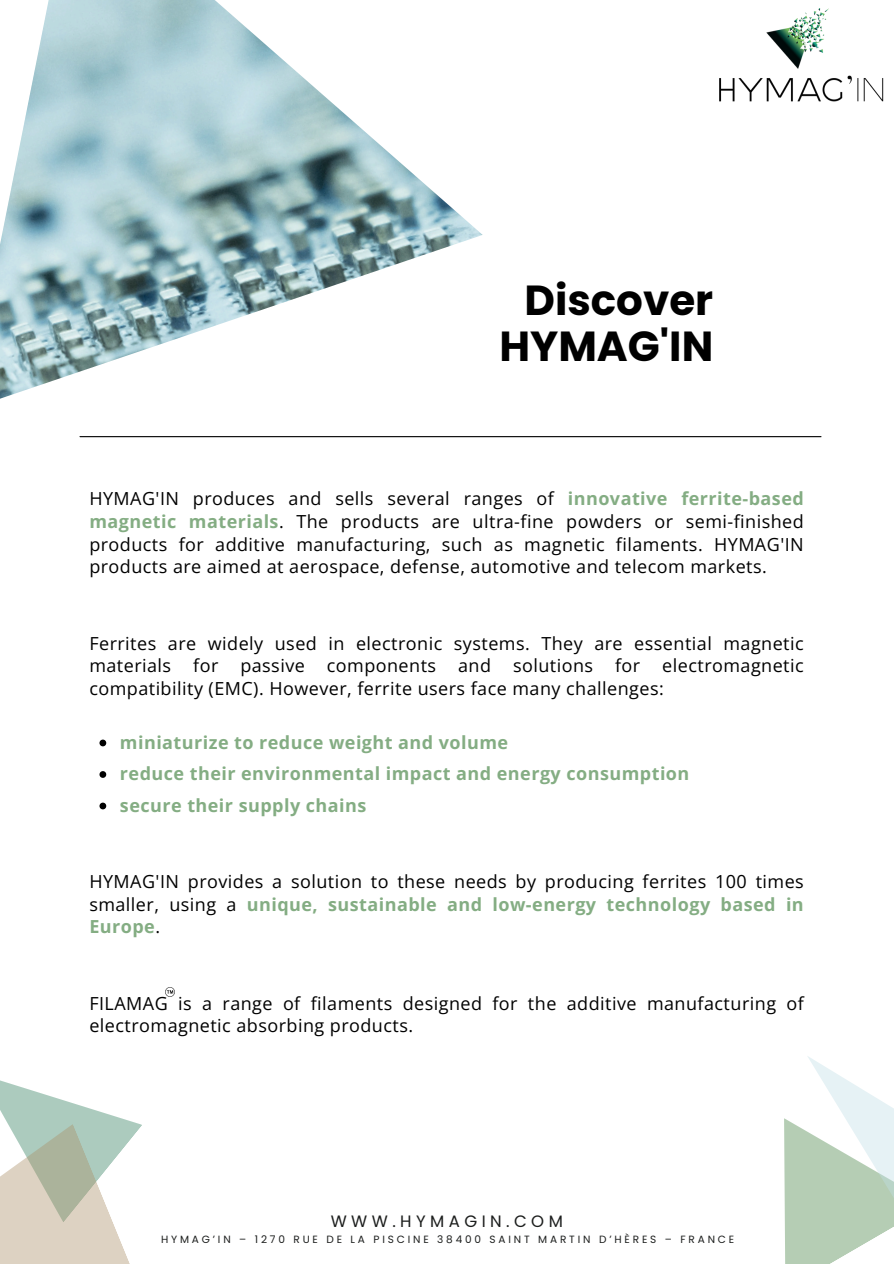
<style>
.page{position:relative;width:894px;height:1264px;background:#fff}
.page>*{position:absolute;margin:0;border:0;box-sizing:border-box;transform-origin:0 0}
.t1{font:700 42px/46.2px "Poppins";color:#000;text-align:center}
.t2{font:18px/22.5px "Open Sans";letter-spacing:.025em;color:#000;text-align:justify}
.t3{font:700 18px "Open Sans";letter-spacing:.025em;color:#84ad83}
.t4{font:16.5px "Poppins";letter-spacing:.27em;color:#1c1e1d}
.t5{font:10.5px "Poppins";letter-spacing:.27em;color:#1c1e1d}
.s1{font-weight:700;color:#84ad83}
</style>
<div class="page">
<svg style="left:99px;top:739px;width:7px;height:7px"></svg>
<svg style="left:99px;top:771px;width:7px;height:6px"></svg>
<svg style="left:99px;top:802px;width:7px;height:7px"></svg>
<svg style="left:784px;top:1056px;width:109px;height:207px"></svg>
<img style="left:719px;top:9px;width:165px;height:93px">
<svg style="left:0;top:1080px;width:142px;height:183px"></svg>
<img style="left:0;top:0;width:482px;height:399px">
<hr style="left:80px;top:436px;width:740px;height:1px;background:#000">
<svg style="left:165px;top:987px;width:10px;height:10px"></svg>
<p class="t1" style="left:499px;top:277px;width:215px">Discover<br>HYMAG'IN</p>
<p class="t2" style="left:89px;top:487px;width:715px">HYMAG'IN produces and sells several ranges of <span class="s1">innovative ferrite-based magnetic materials</span>. The products are ultra-fine powders or semi-finished products for additive manufacturing, such as magnetic filaments. HYMAG'IN products are aimed at aerospace, defense, automotive and telecom markets.</p>
<p class="t2" style="left:89px;top:631px;width:715px">Ferrites are widely used in electronic systems. They are essential magnetic materials for passive components and solutions for electromagnetic compatibility (EMC). However, ferrite users face many challenges:</p>
<h1 class="t3" style="left:120px;top:729px;width:389px">miniaturize to reduce weight and volume</h1>
<h2 class="t3" style="left:120px;top:761px;width:570px">reduce their environmental impact and energy consumption</h2>
<h2 class="t3" style="left:120px;top:792px;width:248px">secure their supply chains</h2>
<p class="t2" style="left:89px;top:870px;width:715px">HYMAG'IN provides a solution to these needs by producing ferrites 100 times smaller, using a <span class="s1">unique, sustainable and low-energy technology based in Europe</span>.</p>
<p class="t2" style="left:89px;top:991px;width:715px">FILAMAG is a range of filaments designed for the additive manufacturing of electromagnetic absorbing products.</p>
<p class="t4" style="left:330px;top:1209px;width:234px">WWW.HYMAGIN.COM</p>
<h2 class="t5" style="left:161px;top:1231px;width:574px">HYMAG’IN – 1270 RUE DE LA PISCINE 38400 SAINT MARTIN D’HÈRES – FRANCE</h2>
</div>
